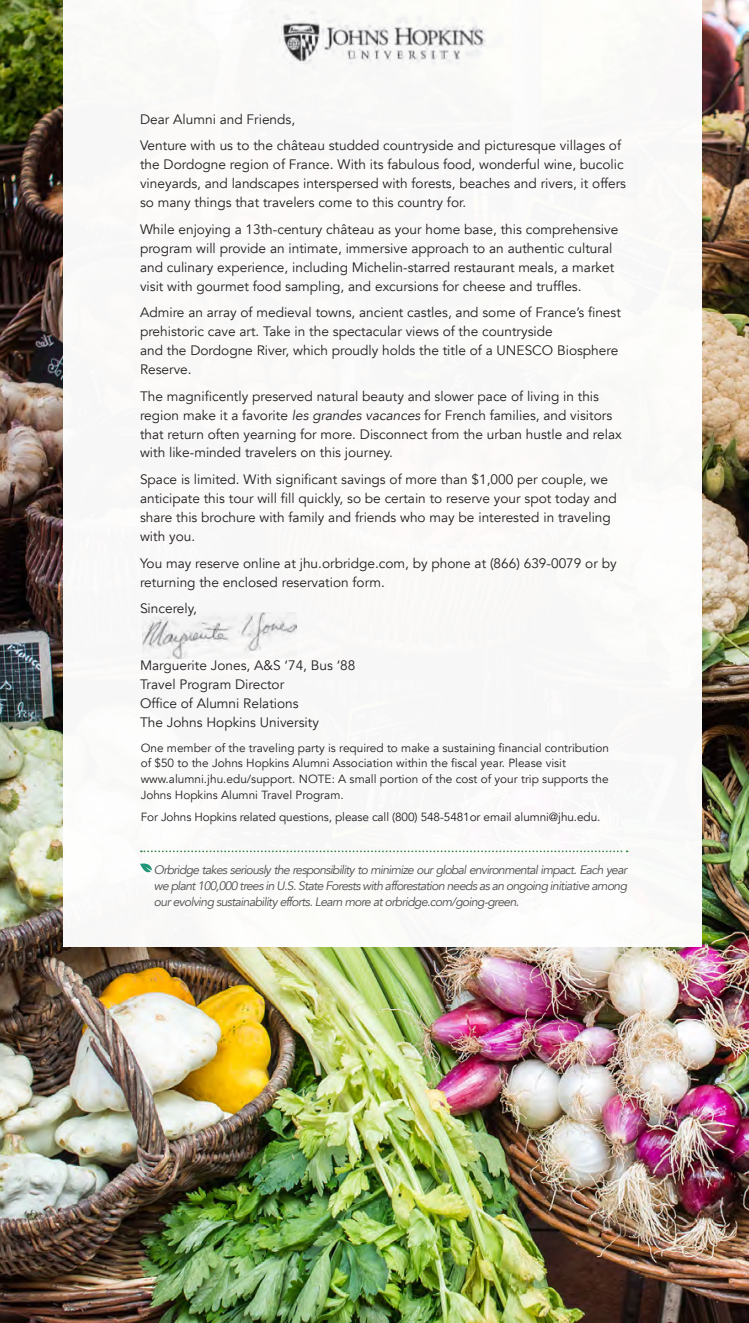
<style>
.page{position:relative;width:749px;height:1323px;background:#fff}
.page>*{position:absolute;margin:0;border:0;box-sizing:border-box;transform-origin:0 0}
.bullets{font:13.65px/18.9px "Avenir";color:#231f20}
.t1{font:italic 12.25px/15.8px "Avenir";letter-spacing:-.055em;color:#4b4c4d;text-align:justify}
.t2{font:11.9px/15.8px "Avenir";color:#231f20}
.s1{font-style:italic}
</style>
<div class="page">
<img style="left:0;top:0;width:748px;height:1323px">
<div style="left:64px;top:0;width:637px;height:947px;background:#faf9f8"></div>
<svg style="left:141px;top:850px;width:486px;height:2px"></svg>
<svg style="left:140px;top:863px;width:12px;height:10px"></svg>
<img style="left:142px;top:612px;width:155px;height:47px">
<img style="left:279px;top:12px;width:207px;height:52px">
<p class="bullets" style="left:140px;top:110px;width:156px">Dear Alumni and Friends,</p>
<p class="bullets" style="left:140px;top:136px;width:487px">Venture with us to the château studded countryside and picturesque villages of the Dordogne region of France. With its fabulous food, wonderful wine, bucolic vineyards, and landscapes interspersed with forests, beaches and rivers, it offers so many things that travelers come to this country for.</p>
<p class="bullets" style="left:140px;top:220px;width:479px">While enjoying a 13th-century château as your home base, this comprehensive program will provide an intimate, immersive approach to an authentic cultural and culinary experience, including Michelin-starred restaurant meals, a market visit with gourmet food sampling, and excursions for cheese and truffles.</p>
<p class="bullets" style="left:140px;top:303px;width:482px">Admire an array of medieval towns, ancient castles, and some of France’s finest prehistoric cave art. Take in the spectacular views of the countryside<br>and the Dordogne River, which proudly holds the title of a UNESCO Biosphere Reserve.</p>
<p class="bullets" style="left:140px;top:387px;width:483px">The magnificently preserved natural beauty and slower pace of living in this region make it a favorite <span class="s1">les grandes vacances</span> for French families, and visitors that return often yearning for more. Disconnect from the urban hustle and relax with like-minded travelers on this journey.</p>
<p class="bullets" style="left:140px;top:470px;width:478px">Space is limited. With significant savings of more than $1,000 per couple, we anticipate this tour will fill quickly, so be certain to reserve your spot today and share this brochure with family and friends who may be interested in traveling with you.</p>
<p class="bullets" style="left:140px;top:554px;width:478px">You may reserve online at jhu.orbridge.com, by phone at (866) 639-0079 or by returning the enclosed reservation form.</p>
<p class="bullets" style="left:140px;top:600px;width:58px">Sincerely,</p>
<p class="bullets" style="left:140px;top:656px;width:217px">Marguerite Jones, A&amp;S ‘74, Bus ‘88<br>Travel Program Director<br>Office of Alumni Relations<br>The Johns Hopkins University</p>
<p class="t2" style="left:141px;top:740px;width:469px">One member of the traveling party is required to make a sustaining financial contribution of $50 to the Johns Hopkins Alumni Association within the fiscal year. Please visit www.alumni.jhu.edu/support. NOTE: A small portion of the cost of your trip supports the Johns Hopkins Alumni Travel Program.</p>
<p class="t2" style="left:141px;top:810px;width:461px">For Johns Hopkins related questions, please call (800) 548-5481or email alumni@jhu.edu.</p>
<p class="t1" style="left:154px;top:862px;width:474px">Orbridge takes seriously the responsibility to minimize our global environmental impact. Each year we plant 100,000 trees in U.S. State Forests with afforestation needs as an ongoing initiative among our evolving sustainability efforts. Learn more at orbridge.com/going-green.</p>
</div>
